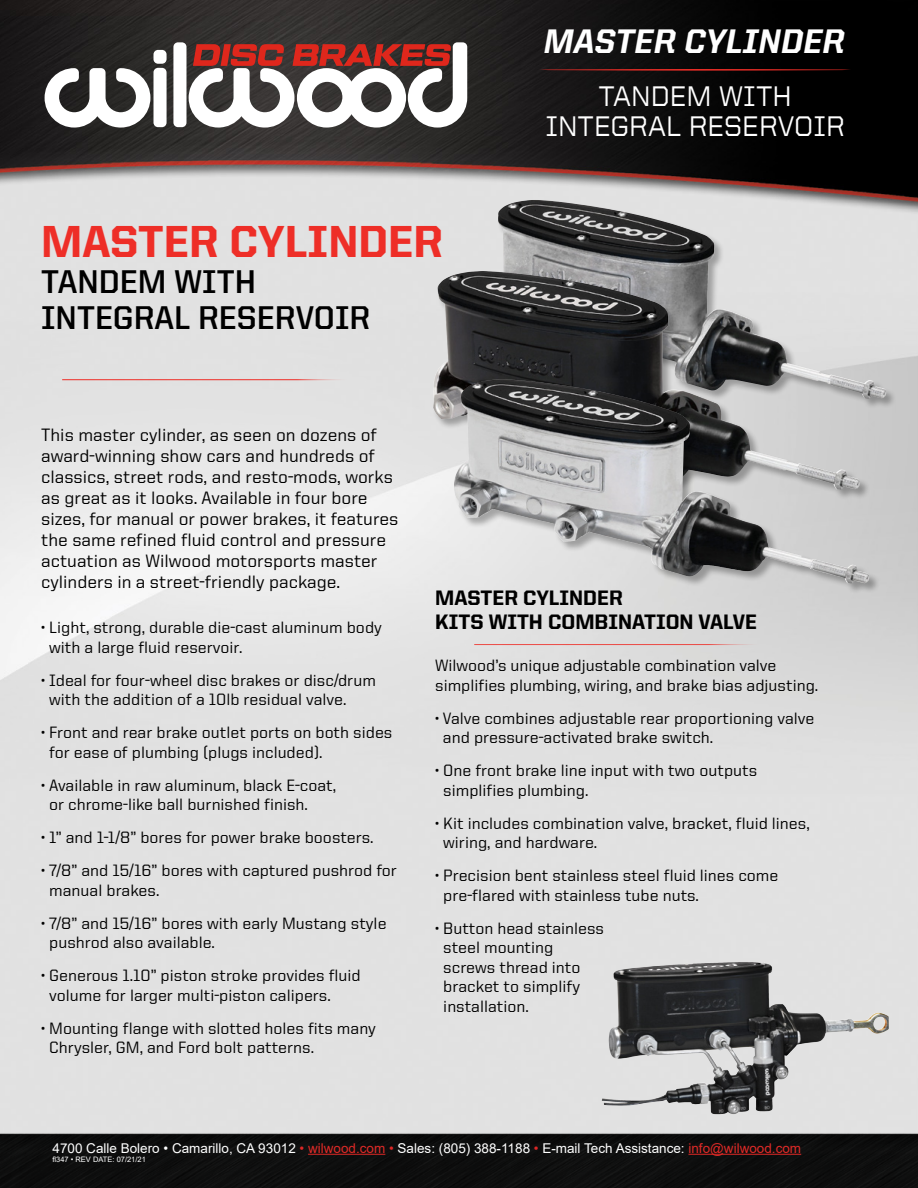
<style>
.page{position:relative;width:918px;height:1188px;background:#fff}
.page>*{position:absolute;margin:0;border:0;box-sizing:border-box;transform-origin:0 0}
.t1{font:800 45px "United Sans Reg";color:#ee2e27}
.t2{font:800 34.2px "United Italic Reg";color:#fff}
.t3{font:700 33px/36px "United Sans Reg";color:#000}
.t4{font:500 28.5px/30px "United Sans Semi Ext";color:#fff;text-align:center;scale:.8 1}
.t5{font:800 21px/24px "United Sans Reg";color:#000}
.t6{font:500 18px/21px "United Sans Reg";color:#000}
.t7{font:500 16.5px/19.5px "United Sans Reg";color:#000}
.t8{font:13.5px "Arial";color:#fff}
.t9{font:7.5px "Arial";color:#fff}
.s1{color:#de2726}
.s2{color:#e02926}
</style>
<div class="page">
<img style="left:0;top:231px;width:918px;height:888px">
<img style="left:0;top:0;width:918px;height:231px">
<div style="left:154px;top:50px;width:13px;height:14px;background:#fff;border-radius:5px"></div>
<div style="left:154px;top:68px;width:13px;height:59px;background:#fff;border-radius:5px"></div>
<div style="left:173px;top:42px;width:14px;height:85px;background:#fff;border-radius:5px"></div>
<svg style="left:45px;top:68px;width:105px;height:60px"></svg>
<svg style="left:189px;top:42px;width:278px;height:86px"></svg>
<img style="left:0;top:1119px;width:918px;height:69px">
<div style="left:490px;top:199px;width:407px;height:210px;background:#000;opacity:.3"></div>
<img style="left:490px;top:200px;width:388px;height:179px">
<div style="left:433px;top:271px;width:438px;height:230px;background:#000;opacity:.3"></div>
<img style="left:433px;top:271px;width:403px;height:218px">
<div style="left:454px;top:379px;width:426px;height:215px;background:#000;opacity:.3"></div>
<img style="left:454px;top:379px;width:401px;height:205px">
<img style="left:609px;top:962px;width:132px;height:97px">
<hr style="left:308px;top:1154px;width:77px;height:1px;background:#e02926">
<hr style="left:688px;top:1154px;width:113px;height:1px;background:#e02926">
<hr style="left:62px;top:379px;width:290px;height:1px;background:#ee2e27">
<hr style="left:474px;top:644px;width:290px;height:1px;background:#ee2e27">
<svg style="left:539px;top:69px;width:312px;height:2px"></svg>
<h1 class="t1" style="left:41px;top:217px;width:403px">MASTER CYLINDER</h1>
<h3 class="t3" style="left:41px;top:263px;width:331px">TANDEM WITH<br>INTEGRAL RESERVOIR</h3>
<h2 class="t2" style="left:544px;top:23px;width:302px">MASTER CYLINDER</h2>
<h3 class="t4" style="left:545px;top:81px;width:376px">TANDEM WITH<br>INTEGRAL RESERVOIR</h3>
<p class="t6" style="left:41px;top:424px;width:359px">This master cylinder, as seen on dozens of award-winning show cars and hundreds of classics, street rods, and resto-mods, works as great as it looks. Available in four bore sizes, for manual or power brakes, it features the same refined fluid control and pressure actuation as Wilwood motorsports master cylinders in a street-friendly package.</p>
<p class="t7" style="left:49px;top:618px;width:334px;text-indent:-8px">• Light, strong, durable die-cast aluminum body with a large fluid reservoir.</p>
<p class="t7" style="left:49px;top:670px;width:328px;text-indent:-8px">• Ideal for four-wheel disc brakes or disc/drum with the addition of a 10lb residual valve.</p>
<p class="t7" style="left:49px;top:723px;width:345px;text-indent:-8px">• Front and rear brake outlet ports on both sides for ease of plumbing (plugs included).</p>
<p class="t7" style="left:49px;top:775px;width:289px;text-indent:-8px">• Available in raw aluminum, black E-coat, or chrome-like ball burnished finish.</p>
<p class="t7" style="left:41px;top:828px;width:334px">• 1” and 1-1/8” bores for power brake boosters.</p>
<p class="t7" style="left:49px;top:861px;width:349px;text-indent:-8px">• 7/8” and 15/16” bores with captured pushrod for manual brakes.</p>
<p class="t7" style="left:49px;top:913px;width:339px;text-indent:-8px">• 7/8” and 15/16” bores with early Mustang style pushrod also available.</p>
<p class="t7" style="left:49px;top:966px;width:313px;text-indent:-8px">• Generous 1.10” piston stroke provides fluid volume for larger multi-piston calipers.</p>
<p class="t7" style="left:49px;top:1018px;width:328px;text-indent:-8px">• Mounting flange with slotted holes fits many<br>Chrysler, GM, and Ford bolt patterns.</p>
<p class="t5" style="left:435px;top:586px;width:323px">MASTER CYLINDER<br>KITS WITH COMBINATION VALVE</p>
<p class="t7" style="left:435px;top:656px;width:385px">Wilwood’s unique adjustable combination valve simplifies plumbing, wiring, and brake bias adjusting.</p>
<p class="t7" style="left:443px;top:708px;width:373px;text-indent:-8px">• Valve combines adjustable rear proportioning valve and pressure-activated brake switch.</p>
<p class="t7" style="left:443px;top:761px;width:315px;text-indent:-8px">• One front brake line input with two outputs simplifies plumbing.</p>
<p class="t7" style="left:443px;top:813px;width:368px;text-indent:-8px">• Kit includes combination valve, bracket, fluid lines, wiring, and hardware.</p>
<p class="t7" style="left:443px;top:866px;width:337px;text-indent:-8px">• Precision bent stainless steel fluid lines come pre-flared with stainless tube nuts.</p>
<p class="t7" style="left:443px;top:918px;width:162px;text-indent:-8px">• Button head stainless steel mounting screws thread into bracket to simplify installation.</p>
<p class="t8" style="left:52px;top:1139px;width:750px">4700 Calle Bolero • Camarillo, CA 93012 <span class="s1">•</span> <span class="s2">wilwood.com</span> <span class="s1">•</span> Sales: (805) 388-1188 <span class="s1">•</span> E-mail Tech Assistance: <span class="s2">info@wilwood.com</span></p>
<p class="t9" style="left:52px;top:1154px;width:95px">fl347 • REV DATE: 07/21/21</p>
</div>
